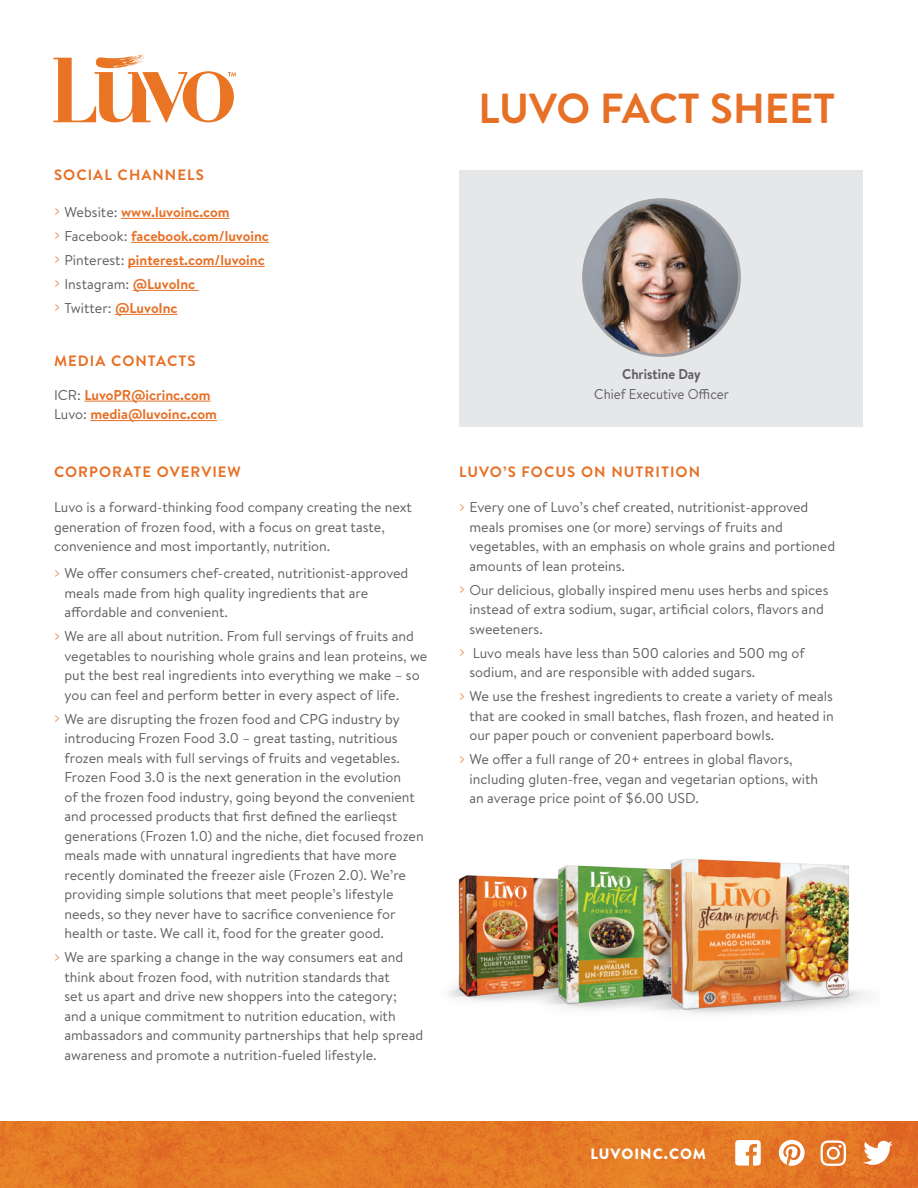
<style>
.page{position:relative;width:918px;height:1188px;background:#fff}
.page>*{position:absolute;margin:0;border:0;box-sizing:border-box;transform-origin:0 0}
.t1{font:700 42px "Brandon Text";color:#e67026}
.t2{font:700 15px "Brandon Text";letter-spacing:.07em;color:#e67026}
.t3{font:900 15px "Brandon Text";letter-spacing:.065em;color:#fff}
.BODY_COPY{font:14.25px/19.5px "Brandon Text";color:#5f5f62}
.BODY_COPY-2{font:700 14.25px "Brandon Text";color:#e67026}
.BODY_COPY-3{font:14.25px "Brandon Text";color:#5f5f62;scale:.93 1}
.BODY_COPY-4{font:700 14.25px "Brandon Text";color:#5f5f62;scale:.93 1}
.s1{font-weight:400;font-size:15.15px;color:#eb9158}
.s2{font-weight:400;color:#5f5f62}
.s3{font-size:15.15px;color:#eb9158}
.s4{font-weight:700;color:#e67026}
</style>
<div class="page">
<img style="left:0;top:1121px;width:918px;height:67px">
<svg style="left:735px;top:1140px;width:26px;height:26px"></svg>
<svg style="left:779px;top:1140px;width:26px;height:26px"></svg>
<svg style="left:863px;top:1141px;width:30px;height:24px"></svg>
<svg style="left:821px;top:1140px;width:25px;height:26px"></svg>
<svg style="left:54px;top:54px;width:182px;height:68px"></svg>
<div style="left:460px;top:170px;width:403px;height:257px;background:#e6e7e8"></div>
<img style="left:584px;top:200px;width:155px;height:155px;border-radius:78px">
<div style="left:582px;top:198px;width:159px;height:159px;border:3px solid #9d9fa2;border-radius:50%"></div>
<img style="left:448px;top:858px;width:420px;height:156px">
<hr style="left:84px;top:401px;width:127px;height:1px;background:#e67026">
<hr style="left:90px;top:420px;width:127px;height:1px;background:#e67026">
<hr style="left:121px;top:218px;width:109px;height:1px;background:#e67026">
<hr style="left:131px;top:242px;width:138px;height:1px;background:#e67026">
<hr style="left:128px;top:266px;width:137px;height:1px;background:#e67026">
<hr style="left:133px;top:290px;width:66px;height:1px;background:#e67026">
<hr style="left:115px;top:314px;width:63px;height:1px;background:#e67026">
<h2 class="t2" style="left:54px;top:164px;width:151px">SOCIAL CHANNELS</h2>
<p class="BODY_COPY-2" style="left:54px;top:202px;width:177px"><span class="s1">&gt;</span> <span class="s2">Website:</span> www.luvoinc.com</p>
<p class="BODY_COPY-2" style="left:54px;top:226px;width:216px"><span class="s1">&gt;</span> <span class="s2">Facebook:</span> facebook.com/luvoinc</p>
<p class="BODY_COPY-2" style="left:54px;top:250px;width:212px"><span class="s1">&gt;</span> <span class="s2">Pinterest:</span> pinterest.com/luvoinc</p>
<p class="BODY_COPY" style="left:54px;top:274px;width:143px"><span class="s3">&gt;</span> Instagram: <span class="s4">@LuvoInc</span></p>
<p class="BODY_COPY" style="left:54px;top:298px;width:125px"><span class="s3">&gt;</span> Twitter: <span class="s4">@LuvoInc</span></p>
<h2 class="t2" style="left:54px;top:350px;width:143px">MEDIA CONTACTS</h2>
<h1 class="t1" style="left:479px;top:79px;width:358px">LUVO FACT SHEET</h1>
<p class="BODY_COPY-4" style="left:622px;top:364px;width:86px">Christine Day</p>
<p class="BODY_COPY-2" style="left:54px;top:385px;width:158px"><span class="s2">ICR:</span> LuvoPR@icrinc.com</p>
<p class="BODY_COPY-3" style="left:594px;top:384px;width:146px">Chief Executive Officer</p>
<p class="BODY_COPY-2" style="left:54px;top:404px;width:165px"><span class="s2">Luvo:</span> media@luvoinc.com</p>
<h2 class="t2" style="left:54px;top:462px;width:188px">CORPORATE OVERVIEW</h2>
<p class="BODY_COPY" style="left:54px;top:497px;width:360px">Luvo is a forward-thinking food company creating the next generation of frozen food, with a focus on great taste, convenience and most importantly, nutrition.</p>
<p class="BODY_COPY" style="left:64px;top:563px;width:345px;text-indent:-10px"><span class="s3">&gt;</span> We offer consumers chef-created, nutritionist-approved meals made from high quality ingredients that are affordable and convenient.</p>
<p class="BODY_COPY" style="left:64px;top:626px;width:364px;text-indent:-10px"><span class="s3">&gt;</span> We are all about nutrition. From full servings of fruits and vegetables to nourishing whole grains and lean proteins, we put the best real ingredients into everything we make – so you can feel and perform better in every aspect of life.</p>
<p class="BODY_COPY" style="left:64px;top:709px;width:361px;text-indent:-10px"><span class="s3">&gt;</span> We are disrupting the frozen food and CPG industry by introducing Frozen Food 3.0 – great tasting, nutritious frozen meals with full servings of fruits and vegetables.<br>Frozen Food 3.0 is the next generation in the evolution<br>of the frozen food industry, going beyond the convenient and processed products that first defined the earlieqst generations (Frozen 1.0) and the niche, diet focused frozen meals made with unnatural ingredients that have more recently dominated the freezer aisle (Frozen 2.0). We’re providing simple solutions that meet people’s lifestyle needs, so they never have to sacrifice convenience for health or taste. We call it, food for the greater good.</p>
<p class="BODY_COPY" style="left:64px;top:947px;width:360px;text-indent:-10px"><span class="s3">&gt;</span> We are sparking a change in the way consumers eat and think about frozen food, with nutrition standards that<br>set us apart and drive new shoppers into the category;<br>and a unique commitment to nutrition education, with ambassadors and community partnerships that help spread awareness and promote a nutrition-fueled lifestyle.</p>
<h2 class="t2" style="left:459px;top:462px;width:243px">LUVO’S FOCUS ON NUTRITION</h2>
<p class="BODY_COPY" style="left:470px;top:497px;width:367px;text-indent:-10px"><span class="s3">&gt;</span> Every one of Luvo’s chef created, nutritionist-approved meals promises one (or more) servings of fruits and vegetables, with an emphasis on whole grains and portioned amounts of lean proteins.</p>
<p class="BODY_COPY" style="left:470px;top:580px;width:360px;text-indent:-10px"><span class="s3">&gt;</span> Our delicious, globally inspired menu uses herbs and spices instead of extra sodium, sugar, artificial colors, flavors and sweeteners.</p>
<p class="BODY_COPY" style="left:470px;top:643px;width:337px;text-indent:-10px"><span class="s3">&gt;</span> Luvo meals have less than 500 calories and 500 mg of sodium, and are responsible with added sugars.</p>
<p class="BODY_COPY" style="left:470px;top:686px;width:366px;text-align:justify;text-indent:-10px"><span class="s3">&gt;</span> We use the freshest ingredients to create a variety of meals that are cooked in small batches, flash frozen, and heated in our paper pouch or convenient paperboard bowls.</p>
<p class="BODY_COPY" style="left:470px;top:749px;width:350px;text-indent:-10px"><span class="s3">&gt;</span> We offer a full range of 20+ entrees in global flavors, including gluten-free, vegan and vegetarian options, with an average price point of $6.00 USD.</p>
<p class="t3" style="left:590px;top:1143px;width:117px">LUVOINC.COM</p>
</div>
